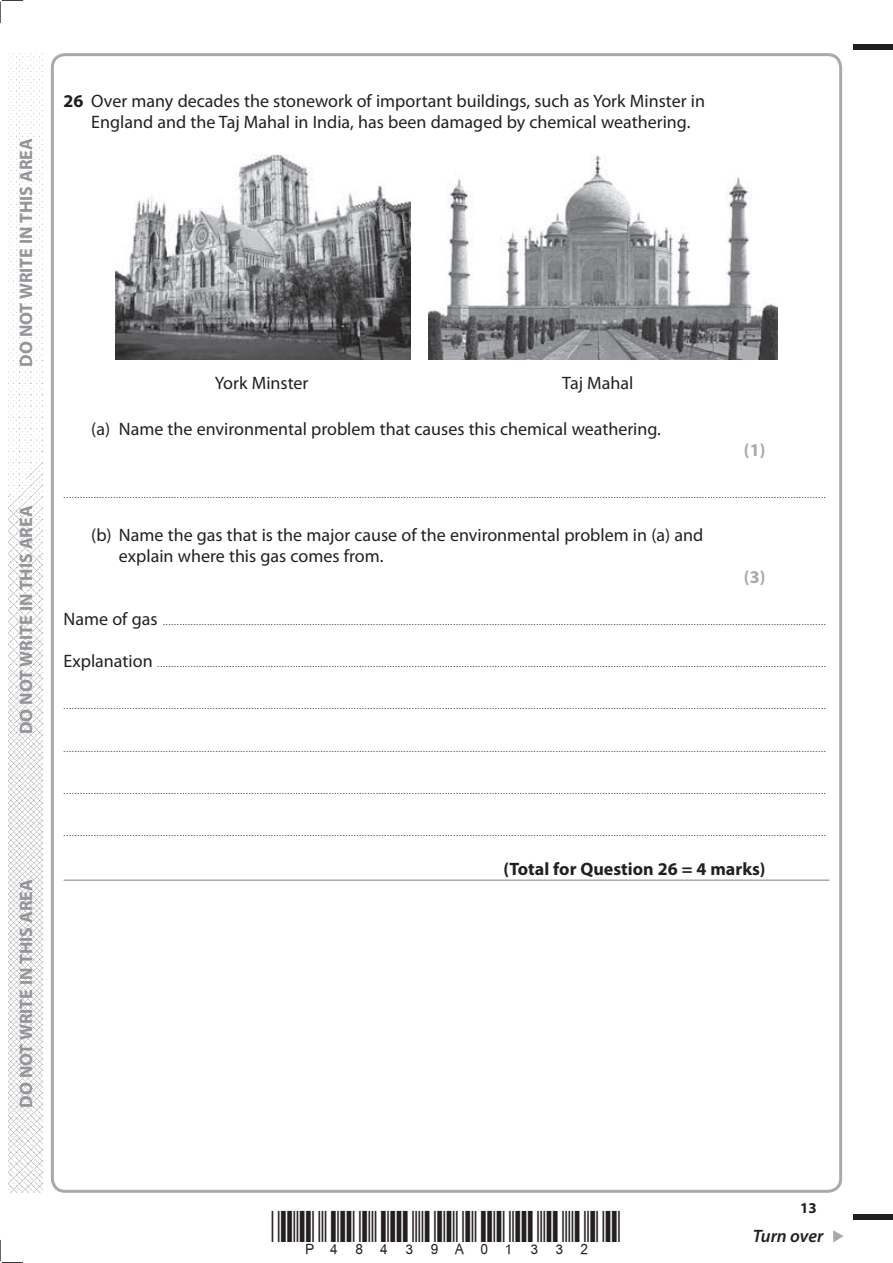
<style>
.page{position:relative;width:893px;height:1263px;background:#fff}
.page>*{position:absolute;margin:0;border:0;box-sizing:border-box;transform-origin:0 0}
.t1{font:39px "Bar Code 39 c HR";color:#231f20}
.t2{font:18px/21px "Myriad Pro";color:#231f20}
.t3{font:700 18px "Myriad Pro";color:#939598}
.t4{font:700 18px "Myriad Pro";color:#231f20}
.t5{font:italic 600 18px "Myriad Pro";letter-spacing:-.005em;color:#231f20}
.t6{font:700 18px "Myriad Pro";color:#a8a9ad}
.t7{font:700 15px "Myriad Pro";color:#231f20}
.t8{font:9px "Myriad Pro";color:#231f20}
.s1{font-weight:700}
.s2{font-size:18px}
</style>
<div class="page">
<div style="left:853px;top:45px;width:39px;height:5px;background:#231f20"></div>
<div style="left:853px;top:1214px;width:39px;height:6px;background:#231f20"></div>
<svg style="left:833px;top:1230px;width:10px;height:12px"></svg>
<svg style="left:0;top:0;width:23px;height:23px"></svg>
<svg style="left:0;top:1240px;width:23px;height:23px"></svg>
<img style="left:8px;top:53px;width:34px;height:1140px">
<hr style="left:64px;top:879px;width:765px;height:2px;background:#a8a9ad">
<img style="left:115px;top:155px;width:296px;height:204px">
<img style="left:428px;top:155px;width:349px;height:204px">
<h2 class="t3" style="left:19px;top:367px;width:230px;rotate:-90deg">DO NOT WRITE IN THIS AREA</h2>
<h2 class="t3" style="left:19px;top:734px;width:230px;rotate:-90deg">DO NOT WRITE IN THIS AREA</h2>
<h2 class="t3" style="left:19px;top:1108px;width:230px;rotate:-90deg">DO NOT WRITE IN THIS AREA</h2>
<h2 class="t2" style="left:91px;top:92px;width:615px;text-indent:-28px"><span class="s1">26</span> Over many decades the stonework of important buildings, such as York Minster in<br>England and the Taj Mahal in India, has been damaged by chemical weathering.</h2>
<h2 class="t2" style="left:215px;top:373px;width:95px">York Minster</h2>
<h2 class="t2" style="left:562px;top:373px;width:73px">Taj Mahal</h2>
<h2 class="t2" style="left:91px;top:420px;width:571px">(a) Name the environmental problem that causes this chemical weathering.</h2>
<h2 class="t6" style="left:743px;top:443px;width:23px">(1)</h2>
<p class="t8" style="left:64px;top:492px;width:763px">....................................................................................................................................................................................................................................................................................</p>
<h2 class="t2" style="left:119px;top:525px;width:586px;text-indent:-28px">(b) Name the gas that is the major cause of the environmental problem in (a) and explain where this gas comes from.</h2>
<h2 class="t6" style="left:744px;top:570px;width:23px">(3)</h2>
<p class="t8" style="left:64px;top:618px;width:763px"><span class="s2">Name of gas</span> ................................................................................................................................................................................................................................................</p>
<p class="t8" style="left:64px;top:661px;width:763px"><span class="s2">Explanation</span> ..................................................................................................................................................................................................................................................</p>
<p class="t8" style="left:64px;top:703px;width:763px">....................................................................................................................................................................................................................................................................................</p>
<p class="t8" style="left:64px;top:745px;width:763px">....................................................................................................................................................................................................................................................................................</p>
<p class="t8" style="left:64px;top:787px;width:763px">....................................................................................................................................................................................................................................................................................</p>
<p class="t8" style="left:64px;top:830px;width:763px">....................................................................................................................................................................................................................................................................................</p>
<h2 class="t4" style="left:503px;top:862px;width:264px">(Total for Question 26 = 4 marks)</h2>
<h1 class="t1" style="left:322px;top:1202px;width:101px">✔ ✔✓</h1>
<h3 class="t7" style="left:800px;top:1202px;width:18px">13</h3>
<h2 class="t5" style="left:752px;top:1226px;width:72px">Turn over</h2>
</div>
